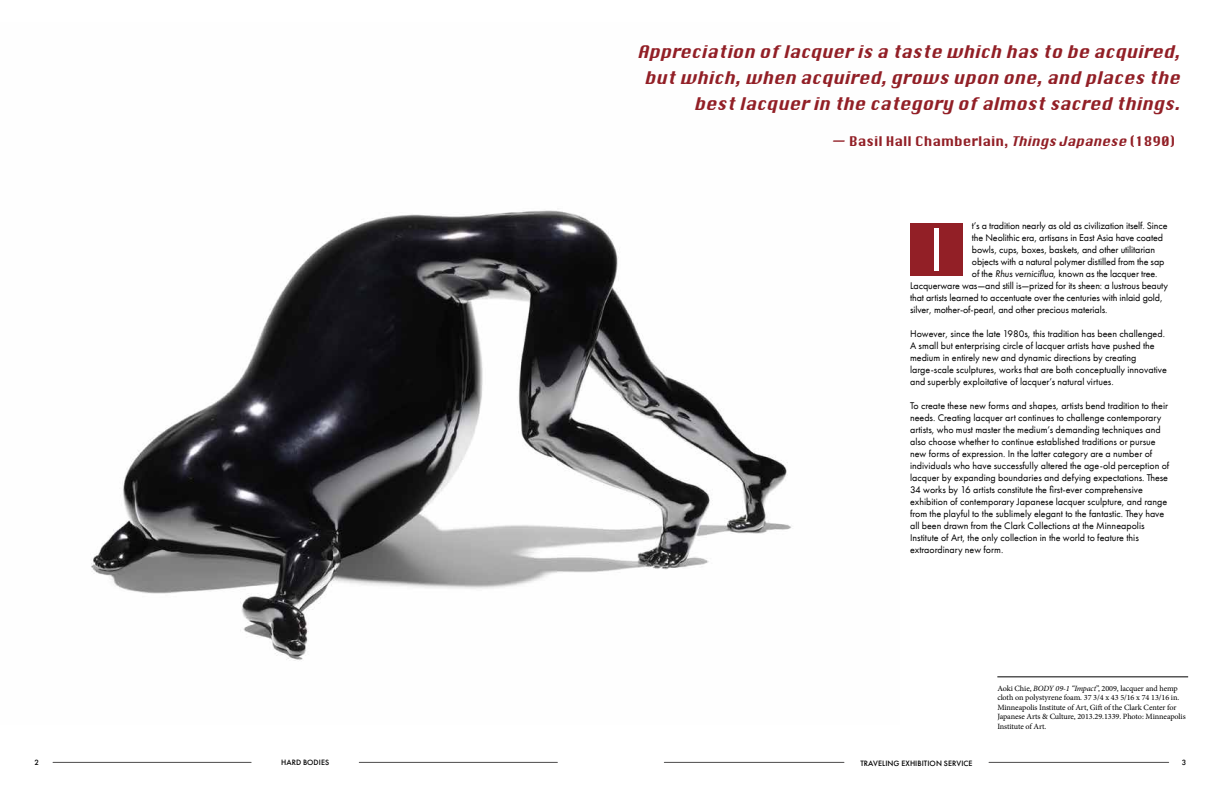
<style>
.page{position:relative;width:1224px;height:792px;background:#fff}
.page>*{position:absolute;margin:0;border:0;box-sizing:border-box;transform-origin:0 0}
.t1{font:italic 17px/26px "Silom";color:#921f26;text-align:right}
.t2{font:13px "Silom";color:#921f26}
.t3{font:10px/12px "Futura PT";color:#000}
.t4{font:8px/9.6px "Minion Pro";letter-spacing:-.01em;color:#000}
.t5{font:500 8px "Futura PT";letter-spacing:.01em;color:#000}
.s1{font-style:italic;font-size:17px}
.s2{font-style:italic}
</style>
<div class="page">
<hr style="left:53px;top:762px;width:198px;height:1px;background:#4d4c4c">
<hr style="left:664px;top:762px;width:180px;height:1px;background:#4d4c4c">
<hr style="left:359px;top:762px;width:198px;height:1px;background:#4d4c4c">
<hr style="left:989px;top:762px;width:180px;height:1px;background:#4d4c4c">
<img style="left:91px;top:210px;width:700px;height:451px">
<hr style="left:997px;top:677px;width:191px;height:1px;background:#000">
<div style="left:910px;top:223px;width:53px;height:52px;background:#921f26"></div>
<div style="left:934px;top:228px;width:5px;height:42px;background:#fff"></div>
<h1 class="t1" style="left:637px;top:39px;width:551px">Appreciationoflacquerisatastewhichhastobeacquired, butwhich,whenacquired,growsuponone,andplacesthe bestlacquerinthecategoryofalmostsacredthings.</h1>
<h2 class="t2" style="left:831px;top:134px;width:346px"><span class="s1">—</span> Basil Hall Chamberlain, <span class="s2">ThingsJapanese</span>(1890)</h2>
<p class="t3" style="left:972px;top:220px;width:197px">t’s a tradition nearly as old as civilization itself. Since</p>
<p class="t3" style="left:972px;top:232px;width:193px">the Neolithic era, artisans in East Asia have coated</p>
<p class="t3" style="left:972px;top:244px;width:185px">bowls, cups, boxes, baskets, and other utilitarian</p>
<p class="t3" style="left:972px;top:256px;width:194px">objects with a natural polymer distilled from the sap</p>
<p class="t3" style="left:972px;top:268px;width:187px">of the <span class="s2">Rhus verniciflua</span>, known as the lacquer tree.</p>
<p class="t3" style="left:910px;top:280px;width:260px">Lacquerware was—and still is—prized for its sheen: a lustrous beauty</p>
<p class="t3" style="left:910px;top:292px;width:254px">that artists learned to accentuate over the centuries with inlaid gold,</p>
<p class="t3" style="left:910px;top:304px;width:199px">silver, mother-of-pearl, and other precious materials.</p>
<p class="t3" style="left:910px;top:328px;width:258px">However, since the late 1980s, this tradition has been challenged.<br>A small but enterprising circle of lacquer artists have pushed the medium in entirely new and dynamic directions by creating large-scale sculptures, works that are both conceptually innovative and superbly exploitative of lacquer’s natural virtues.</p>
<p class="t3" style="left:910px;top:400px;width:261px">To create these new forms and shapes, artists bend tradition to their needs. Creating lacquer art continues to challenge contemporary artists, who must master the medium’s demanding techniques and also choose whether to continue established traditions or pursue new forms of expression. In the latter category are a number of individuals who have successfully altered the age-old perception of lacquer by expanding boundaries and defying expectations. These 34 works by 16 artists constitute the first-ever comprehensive exhibition of contemporary Japanese lacquer sculpture, and range from the playful to the sublimely elegant to the fantastic. They have all been drawn from the Clark Collections at the Minneapolis Institute of Art, the only collection in the world to feature this extraordinary new form.</p>
<p class="t4" style="left:997px;top:683px;width:190px">Aoki Chie, <span class="s2">BODY 09-1 “Impact</span>”, 2009, lacquer and hemp cloth on polystyrene foam. 37 3/4 x 43 5/16 x 74 13/16 in.<br>Minneapolis Institute of Art, Gift of the Clark Center for Japanese Arts &amp; Culture, 2013.29.1339. Photo: Minneapolis Institute of Art.</p>
<p class="t5" style="left:34px;top:758px;width:6px">2</p>
<p class="t5" style="left:281px;top:758px;width:50px">HARD BODIES</p>
<p class="t5" style="left:860px;top:759px;width:114px">TRAVELING EXHIBITION SERVICE</p>
<p class="t5" style="left:1182px;top:758px;width:6px">3</p>
</div>
